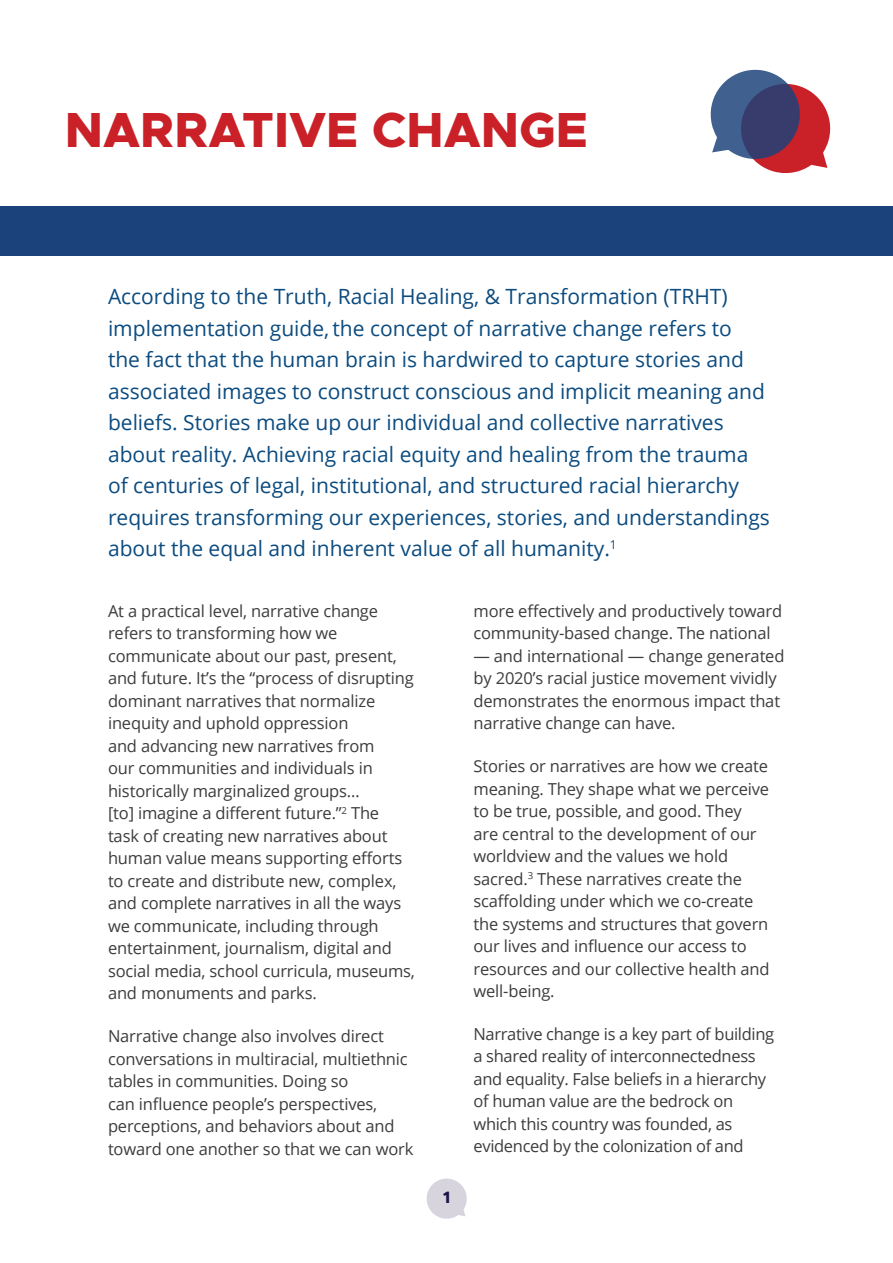
<style>
.page{position:relative;width:893px;height:1263px;background:#fff}
.page>*{position:absolute;margin:0;border:0;box-sizing:border-box;transform-origin:0 0}
.t1{font:800 49.5px "Metropolis";color:#c92127}
.t2{font:21px/31.5px "Open Sans";color:#0b4b7f}
.t3{font:16.5px/22.5px "Open Sans";letter-spacing:-.01em;color:#3c3c3c}
.t4{font:800 16.5px "Metropolis";color:#1c154c}
</style>
<div class="page">
<svg style="left:426px;top:1178px;width:41px;height:41px"></svg>
<svg style="left:710px;top:69px;width:121px;height:105px"></svg>
<div style="left:0;top:206px;width:893px;height:50px;background:#1c427b"></div>
<h1 class="t1" style="left:65px;top:99px;width:525px">NARRATIVE CHANGE</h1>
<p class="t2" style="left:108px;top:280px;width:663px">According to the Truth, Racial Healing, &amp; Transformation (TRHT) implementation guide,the concept of narrative change refers to<br>the fact that the human brain is hardwired to capture stories and associated images to construct conscious and implicit meaning and beliefs. Stories make up our individual and collective narratives about reality. Achieving racial equity and healing from the trauma of centuries of legal, institutional, and structured racial hierarchy requires transforming our experiences, stories, and understandings about the equal and inherent value of all humanity.<sup>1</sup></p>
<p class="t3" style="left:108px;top:599px;width:308px">At a practical level, narrative change refers to transforming how we communicate about our past, present, and future. It’s the “process of disrupting dominant narratives that normalize inequity and uphold oppression<br>and advancing new narratives from<br>our communities and individuals in historically marginalized groups…<br>[to] imagine a different future.”<sup>2</sup> The<br>task of creating new narratives about human value means supporting efforts to create and distribute new, complex, and complete narratives in all the ways we communicate, including through entertainment, journalism, digital and social media, school curricula, museums, and monuments and parks.</p>
<p class="t3" style="left:108px;top:1024px;width:307px">Narrative change also involves direct conversations in multiracial, multiethnic tables in communities. Doing so<br>can influence people’s perspectives, perceptions, and behaviors about and toward one another so that we can work</p>
<p class="t4" style="left:443px;top:1187px;width:9px">1</p>
<p class="t3" style="left:473px;top:599px;width:310px">more effectively and productively toward community-based change. The national</p>
<p class="t3" style="left:473px;top:644px;width:313px">— and international — change generated by 2020’s racial justice movement vividly demonstrates the enormous impact that narrative change can have.</p>
<p class="t3" style="left:473px;top:754px;width:298px">Stories or narratives are how we create meaning. They shape what we perceive to be true, possible, and good. They are central to the development of our worldview and the values we hold sacred.<sup>3</sup> These narratives create the scaffolding under which we co-create the systems and structures that govern our lives and influence our access to resources and our collective health and well-being.</p>
<p class="t3" style="left:473px;top:1022px;width:302px">Narrative change is a key part of building a shared reality of interconnectedness and equality. False beliefs in a hierarchy of human value are the bedrock on which this country was founded, as evidenced by the colonization of and</p>
</div>
